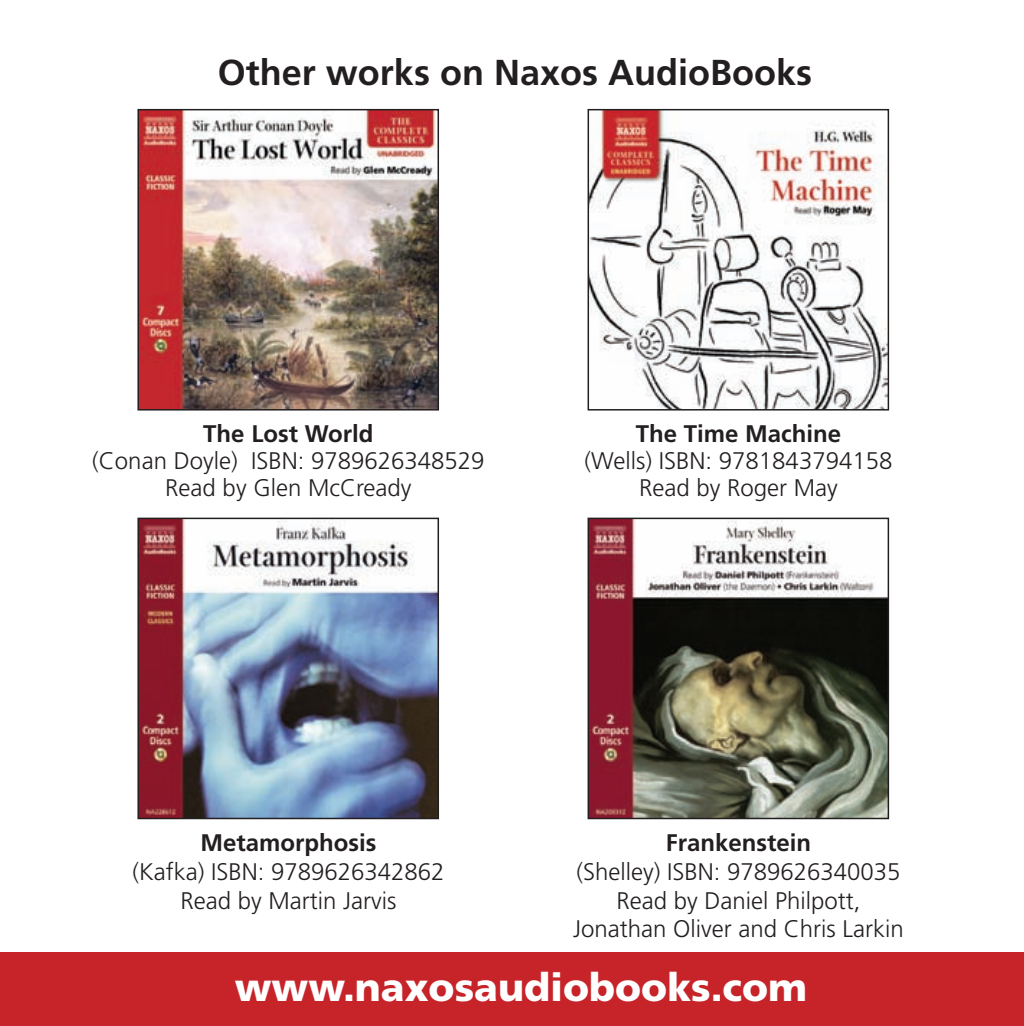
<style>
.page{position:relative;width:1024px;height:1026px;background:#fff}
.page>*{position:absolute;margin:0;border:0;box-sizing:border-box;transform-origin:0 0}
.t1{font:900 39px "Frutiger";color:#fff}
.t2{font:700 36px "Frutiger";color:#231f20}
.t3{font:300 24px "Frutiger";color:#231f20}
.t4{font:700 24px "Frutiger";color:#231f20}
</style>
<div class="page">
<div style="left:0;top:951px;width:1024px;height:75px;background:#c7242a"></div>
<img style="left:140px;top:112px;width:296px;height:295px">
<div style="left:137px;top:109px;width:302px;height:301px;border:2px solid #231f20"></div>
<img style="left:590px;top:112px;width:296px;height:295px">
<div style="left:587px;top:109px;width:302px;height:301px;border:2px solid #231f20"></div>
<img style="left:140px;top:520px;width:296px;height:296px">
<div style="left:137px;top:517px;width:302px;height:302px;border:2px solid #231f20"></div>
<img style="left:590px;top:520px;width:296px;height:296px">
<div style="left:587px;top:517px;width:302px;height:302px;border:2px solid #231f20"></div>
<p class="t2" style="left:218px;top:51px;width:596px">Other works on Naxos AudioBooks</p>
<p class="t4" style="left:203px;top:420px;width:172px">The Lost World</p>
<p class="t3" style="left:92px;top:447px;width:394px">(Conan Doyle) ISBN: 9789626348529</p>
<p class="t3" style="left:165px;top:474px;width:248px">Read by Glen McCready</p>
<p class="t4" style="left:636px;top:420px;width:207px">The Time Machine</p>
<p class="t3" style="left:584px;top:447px;width:309px">(Wells) ISBN: 9781843794158</p>
<p class="t3" style="left:639px;top:474px;width:200px">Read by Roger May</p>
<p class="t4" style="left:200px;top:828px;width:177px">Metamorphosis</p>
<p class="t3" style="left:132px;top:858px;width:314px">(Kafka) ISBN: 9789626342862</p>
<p class="t3" style="left:180px;top:886px;width:218px">Read by Martin Jarvis</p>
<p class="t4" style="left:666px;top:828px;width:147px">Frankenstein</p>
<p class="t3" style="left:576px;top:858px;width:326px">(Shelley) ISBN: 9789626340035</p>
<p class="t3" style="left:616px;top:886px;width:246px">Read by Daniel Philpott,</p>
<p class="t3" style="left:573px;top:915px;width:332px">Jonathan Oliver and Chris Larkin</p>
<p class="t1" style="left:235px;top:963px;width:574px">www.naxosaudiobooks.com</p>
</div>
